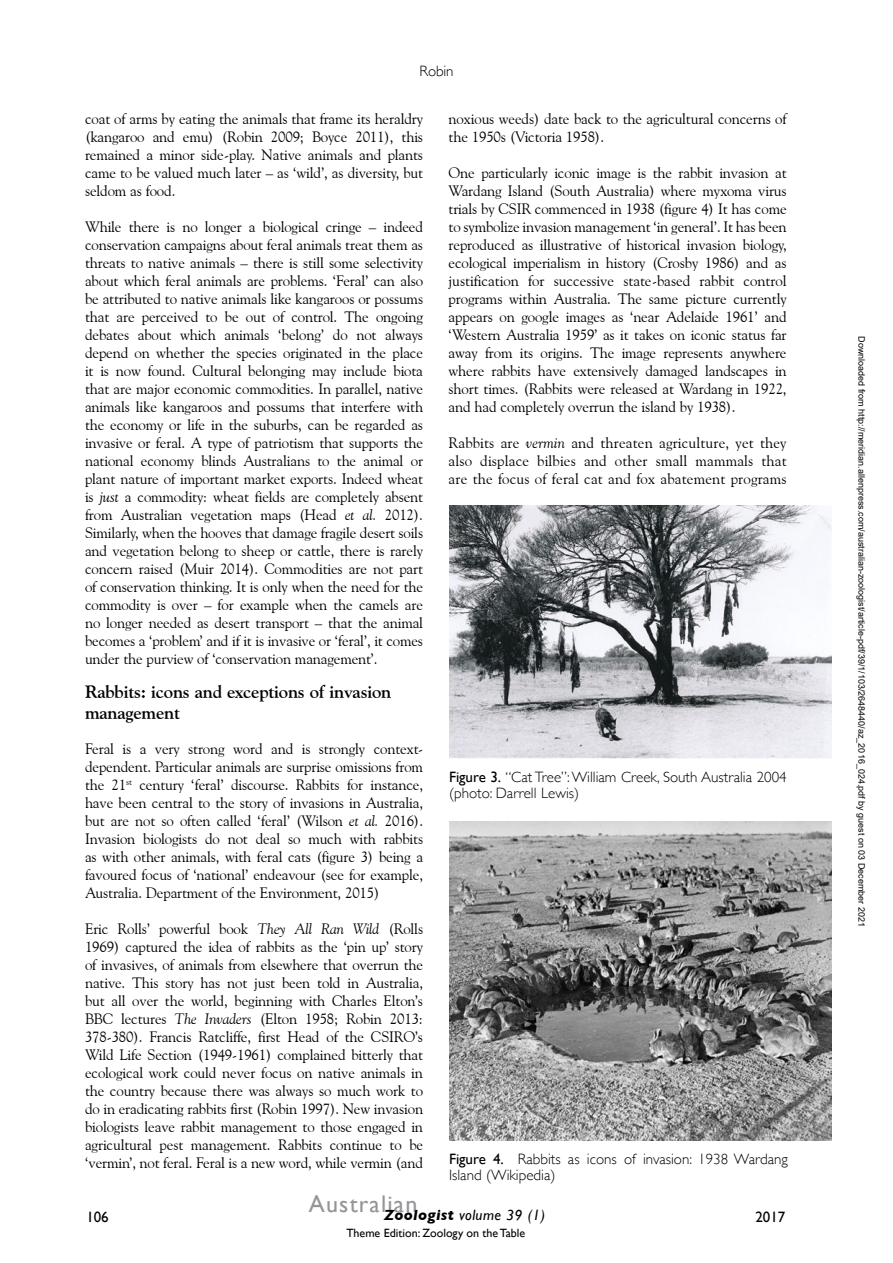
<style>
.page{position:relative;width:893px;height:1263px;background:#fff}
.page>*{position:absolute;margin:0;border:0;box-sizing:border-box;transform-origin:0 0}
.t1{font:24px "Gill Sans";letter-spacing:.05em;color:#939598}
.t2{font:700 18px/21px "Goudy Old Style BT";letter-spacing:-.01em;color:#000}
.t3{font:15px/18px "Goudy Old Style BT";letter-spacing:-.01em;color:#000;text-align:justify}
.t4{font:300 15px/16.5px "Gill Sans";color:#000}
.t5{font:italic 15px "Gill Sans";letter-spacing:.025em;color:#000}
.t6{font:15px "Gill Sans";letter-spacing:-.01em;color:#000}
.t7{font:12px "Gill Sans";color:#000}
.t8{font:9px "Arial";color:#000}
.s1{font-style:italic}
.s2{font-weight:400}
.s3{font-weight:700}
</style>
<div class="page">
<img style="left:449px;top:506px;width:383px;height:252px">
<img style="left:449px;top:821px;width:383px;height:320px">
<p class="t4" style="left:420px;top:62px;width:35px">Robin</p>
<p class="t3" style="left:85px;top:110px;width:340px">coat of arms by eating the animals that frame its heraldry (kangaroo and emu) (Robin 2009; Boyce 2011), this remained a minor side-play. Native animals and plants came to be valued much later – as ‘wild’, as diversity, but seldom as food.</p>
<p class="t3" style="left:85px;top:218px;width:340px">While there is no longer a biological cringe – indeed conservation campaigns about feral animals treat them as threats to native animals – there is still some selectivity about which feral animals are problems. ‘Feral’ can also be attributed to native animals like kangaroos or possums that are perceived to be out of control. The ongoing debates about which animals ‘belong’ do not always depend on whether the species originated in the place it is now found. Cultural belonging may include biota that are major economic commodities. In parallel, native animals like kangaroos and possums that interfere with the economy or life in the suburbs, can be regarded as invasive or feral. A type of patriotism that supports the national economy blinds Australians to the animal or plant nature of important market exports. Indeed wheat is <span class="s1">just</span> a commodity: wheat fields are completely absent from Australian vegetation maps (Head <span class="s1">et al.</span> 2012).<br>Similarly, when the hooves that damage fragile desert soils and vegetation belong to sheep or cattle, there is rarely concern raised (Muir 2014). Commodities are not part of conservation thinking. It is only when the need for the commodity is over – for example when the camels are no longer needed as desert transport – that the animal becomes a ‘problem’ and if it is invasive or ‘feral’, it comes under the purview of ‘conservation management’.</p>
<p class="t2" style="left:85px;top:681px;width:308px">Rabbits: icons and exceptions of invasion management</p>
<p class="t3" style="left:85px;top:740px;width:340px">Feral is a very strong word and is strongly context&shy;dependent. Particular animals are surprise omissions from the 21<sup>st</sup> century ‘feral’ discourse. Rabbits for instance, have been central to the story of invasions in Australia, but are not so often called ‘feral’ (Wilson <span class="s1">et al.</span> 2016).<br>Invasion biologists do not deal so much with rabbits as with other animals, with feral cats (figure 3) being a favoured focus of ‘national’ endeavour (see for example, Australia. Department of the Environment, 2015)</p>
<p class="t3" style="left:85px;top:920px;width:340px">Eric Rolls’ powerful book <span class="s1">They All Ran Wild</span> (Rolls 1969) captured the idea of rabbits as the ‘pin up’ story of invasives, of animals from elsewhere that overrun the native. This story has not just been told in Australia, but all over the world, beginning with Charles Elton’s BBC lectures <span class="s1">The Invaders</span> (Elton 1958; Robin 2013:<br>378-380). Francis Ratcliffe, first Head of the CSIRO’s Wild Life Section (1949-1961) complained bitterly that ecological work could never focus on native animals in the country because there was always so much work to do in eradicating rabbits first (Robin 1997). New invasion biologists leave rabbit management to those engaged in agricultural pest management. Rabbits continue to be ‘vermin’, not feral. Feral is a new word, while vermin (and</p>
<p class="t3" style="left:449px;top:110px;width:339px">noxious weeds) date back to the agricultural concerns of the 1950s (Victoria 1958).</p>
<p class="t3" style="left:449px;top:164px;width:340px">One particularly iconic image is the rabbit invasion at Wardang Island (South Australia) where myxoma virus trials by CSIR commenced in 1938 (figure 4) It has come to symbolize invasion management ‘in general’. It has been reproduced as illustrative of historical invasion biology, ecological imperialism in history (Crosby 1986) and as justification for successive state-based rabbit control programs within Australia. The same picture currently appears on google images as ‘near Adelaide 1961’ and ‘Western Australia 1959’ as it takes on iconic status far away from its origins. The image represents anywhere where rabbits have extensively damaged landscapes in short times. (Rabbits were released at Wardang in 1922, and had completely overrun the island by 1938).</p>
<p class="t3" style="left:449px;top:434px;width:340px">Rabbits are <span class="s1">vermin</span> and threaten agriculture, yet they also displace bilbies and other small mammals that are the focus of feral cat and fox abatement programs</p>
<p class="t4" style="left:449px;top:768px;width:339px"><span class="s2">Figure 3.</span> “Cat Tree”: William Creek, South Australia 2004 (photo: Darrell Lewis)</p>
<p class="t4" style="left:449px;top:1150px;width:340px"><span class="s2">Figure 4.</span> Rabbits as icons of invasion: 1938 Wardang<br>Island (Wikipedia)</p>
<h1 class="t1" style="left:309px;top:1189px;width:110px">Australian</h1>
<p class="t5" style="left:384px;top:1207px;width:162px"><span class="s3">Zoologist</span> volume 39 (1)</p>
<p class="t7" style="left:346px;top:1226px;width:180px">Theme Edition: Zoology on the Table</p>
<p class="t6" style="left:87px;top:1208px;width:24px">106</p>
<p class="t6" style="left:756px;top:1208px;width:31px">2017</p>
<p class="t8" style="left:865px;top:336px;width:592px;rotate:90deg">Downloaded from http://meridian.allenpress.com/australian-zoologist/article-pdf/39/1/103/2648440/az_2016_024.pdf by guest on 03 December 2021</p>
</div>
